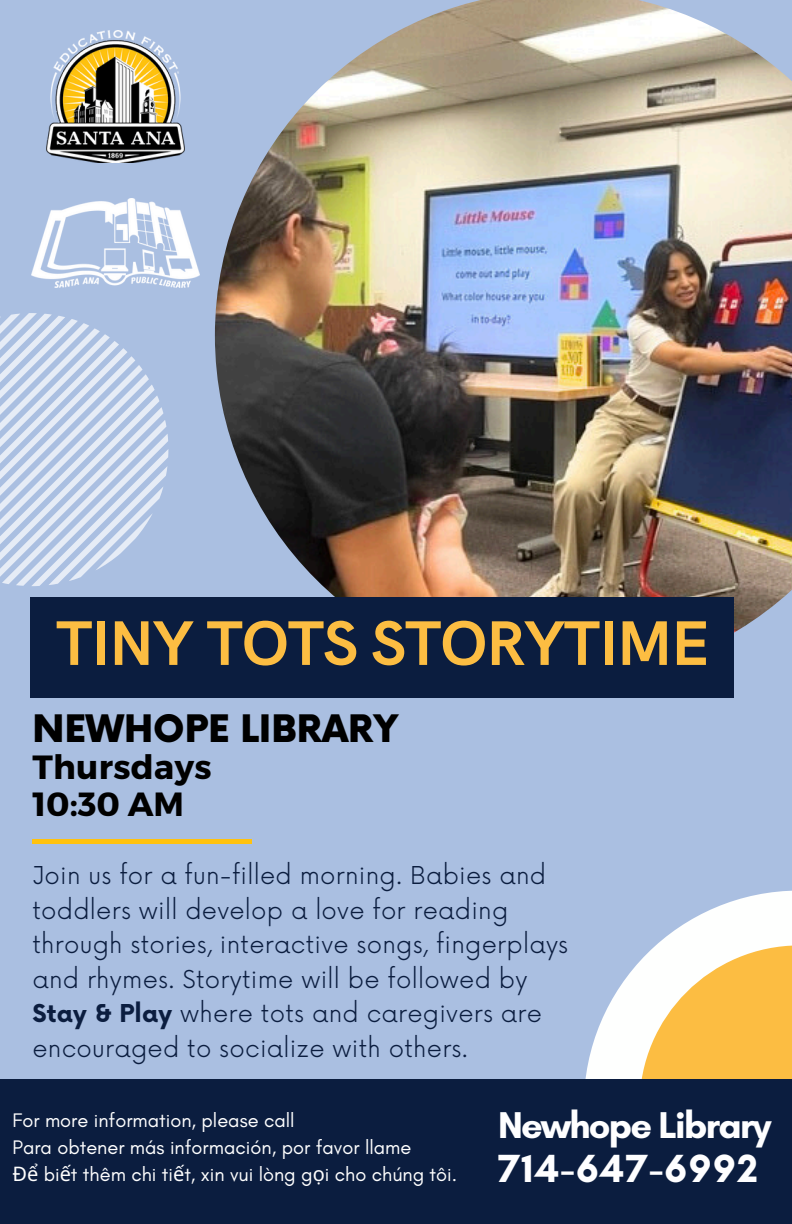
<style>
.page{position:relative;width:792px;height:1224px;background:#aabfe1}
.page>*{position:absolute;margin:0;border:0;box-sizing:border-box;transform-origin:0 0}
.t1{font:700 63.2px "HK Grotesk";letter-spacing:-.02em;color:#fcbd42}
.t2{font:700 40px "Glacial Indifference";letter-spacing:.04em;color:#fefeff}
.t3{font:700 38px "Glacial Indifference";letter-spacing:-.045em;color:#fefeff}
.t4{font:900 36.8px "Now";color:#000}
.t5{font:700 33.6px/37.6px "Montserrat";letter-spacing:.01em;color:#000}
.t6{font:300 24px/34.4px "Now";letter-spacing:.01em;color:#0b1d3f}
.t7{font:20px "Glacial Indifference";color:#fff}
.s1{font-weight:700}
.s2{font-family:"Noto Sans"}
</style>
<div class="page">
<svg style="left:0;top:313px;width:168px;height:273px"></svg>
<svg style="left:585px;top:891px;width:207px;height:188px"></svg>
<svg style="left:640px;top:946px;width:152px;height:133px;background:#fcce73"></svg>
<hr style="left:32px;top:840px;width:220px;height:4px;background:#ffc20e">
<img style="left:215px;top:0;width:577px;height:633px">
<img style="left:47px;top:30px;width:138px;height:132px">
<img style="left:32px;top:199px;width:168px;height:88px">
<div style="left:0;top:1079px;width:792px;height:145px;background:#0b1d3f"></div>
<div style="left:31px;top:597px;width:703px;height:101px;background:#0b1d3f"></div>
<h5 class="t1" style="left:56px;top:608px;width:655px">TINY TOTS STORYTIME</h5>
<h2 class="t4" style="left:32px;top:709px;width:367px">NEWHOPE LIBRARY</h2>
<h4 class="t5" style="left:32px;top:746px;width:181px">Thursdays<br>10:30 AM</h4>
<h1 class="t6" style="left:32px;top:860px;width:537px">Join us for a fun-filled morning. Babies and toddlers will develop a love for reading through stories, interactive songs, fingerplays and rhymes. Storytime will be followed by <span class="s1">Stay &amp; Play</span> where tots and caregivers are encouraged to socialize with others.</h1>
<p class="t7" style="left:12px;top:1108px;width:284px">For more information, please call</p>
<p class="t7" style="left:12px;top:1135px;width:400px">Para obtener más información, por favor llame</p>
<p class="t7" style="left:12px;top:1162px;width:446px"><span class="s2">Để</span> bi<span class="s2">ế</span>t thêm chi ti<span class="s2">ế</span>t, xin vui lòng g<span class="s2">ọ</span>i cho chúng tôi.</p>
<p class="t3" style="left:498px;top:1102px;width:275px">Newhope Library</p>
<p class="t2" style="left:498px;top:1144px;width:261px">714-647-6992</p>
</div>
